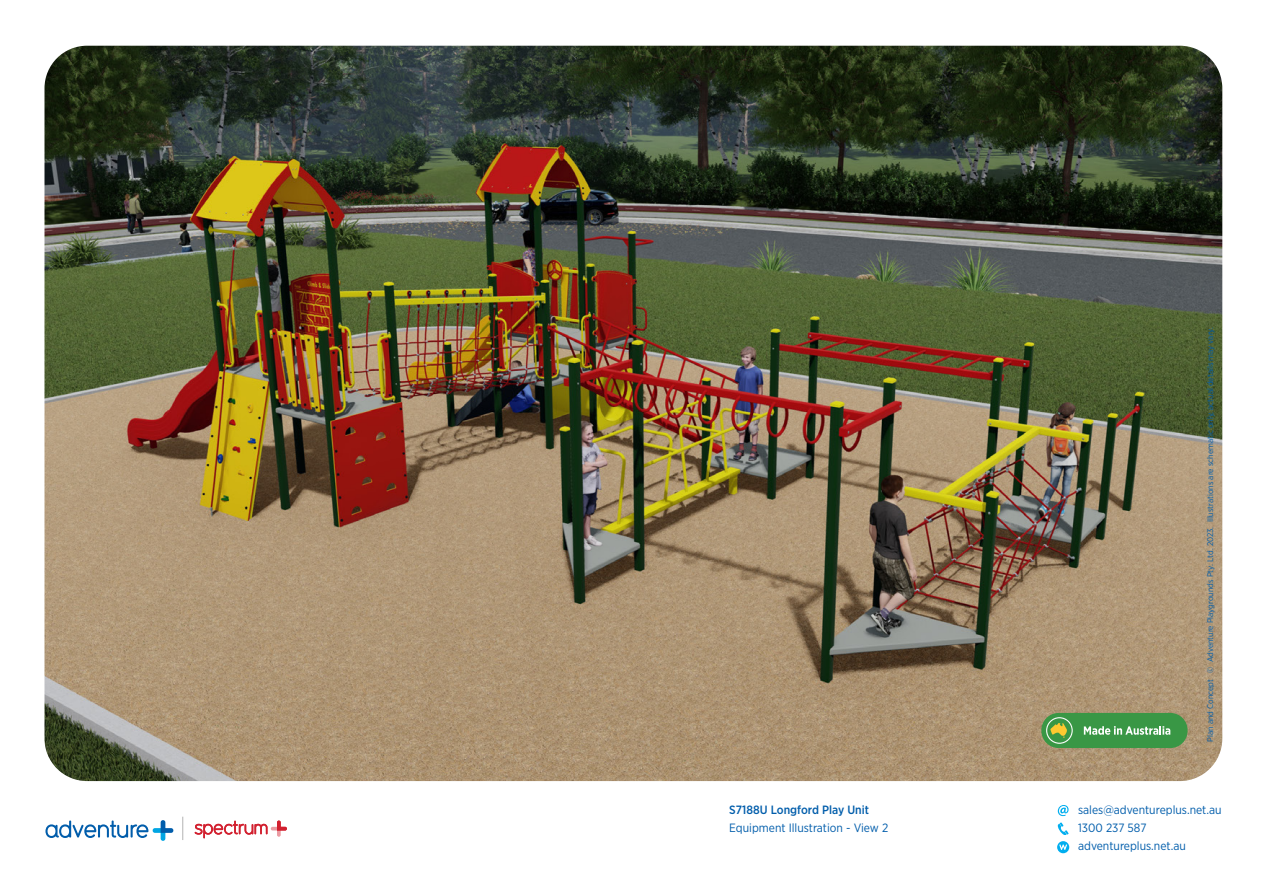
<style>
.page{position:relative;width:1263px;height:893px;background:#fff}
.page>*{position:absolute;margin:0;border:0;box-sizing:border-box;transform-origin:0 0}
.t1{font:12px/18px "Gotham Narrow";color:#015dab}
.t2{font:500 12px "Gotham Narrow";color:#015dab}
.t3{font:8.25px "Gotham Narrow";color:#015dab}
</style>
<div class="page">
<img style="left:44px;top:46px;width:1178px;height:735px">
<svg style="left:45px;top:820px;width:128px;height:21px"></svg>
<svg style="left:182px;top:817px;width:1px;height:23px"></svg>
<svg style="left:195px;top:821px;width:92px;height:17px"></svg>
<svg style="left:1058px;top:805px;width:10px;height:11px"></svg>
<svg style="left:1058px;top:822px;width:11px;height:13px"></svg>
<div style="left:1057px;top:841px;width:12px;height:12px;background:#00aeef;border-radius:50%"></div>
<svg style="left:1059px;top:844px;width:8px;height:6px"></svg>
<div style="left:1041px;top:713px;width:146px;height:35px;background:#399745;border-radius:17px"></div>
<svg style="left:1084px;top:726px;width:86px;height:9px"></svg>
<svg style="left:1046px;top:717px;width:27px;height:27px"></svg>
<h1 class="t2" style="left:729px;top:802px;width:141px">S7188U Longford Play Unit</h1>
<h1 class="t1" style="left:729px;top:818px;width:160px">Equipment Illustration - View 2</h1>
<p class="t3" style="left:1205px;top:742px;width:416px;rotate:-90deg">Plan and Concept © Adventure Playgrounds Pty. Ltd. 2023. Illustrations are schematic only, actual details may vary.</p>
<h1 class="t1" style="left:1078px;top:801px;width:145px">sales@adventureplus.net.au<br>1300 237 587 adventureplus.net.au</h1>
</div>
